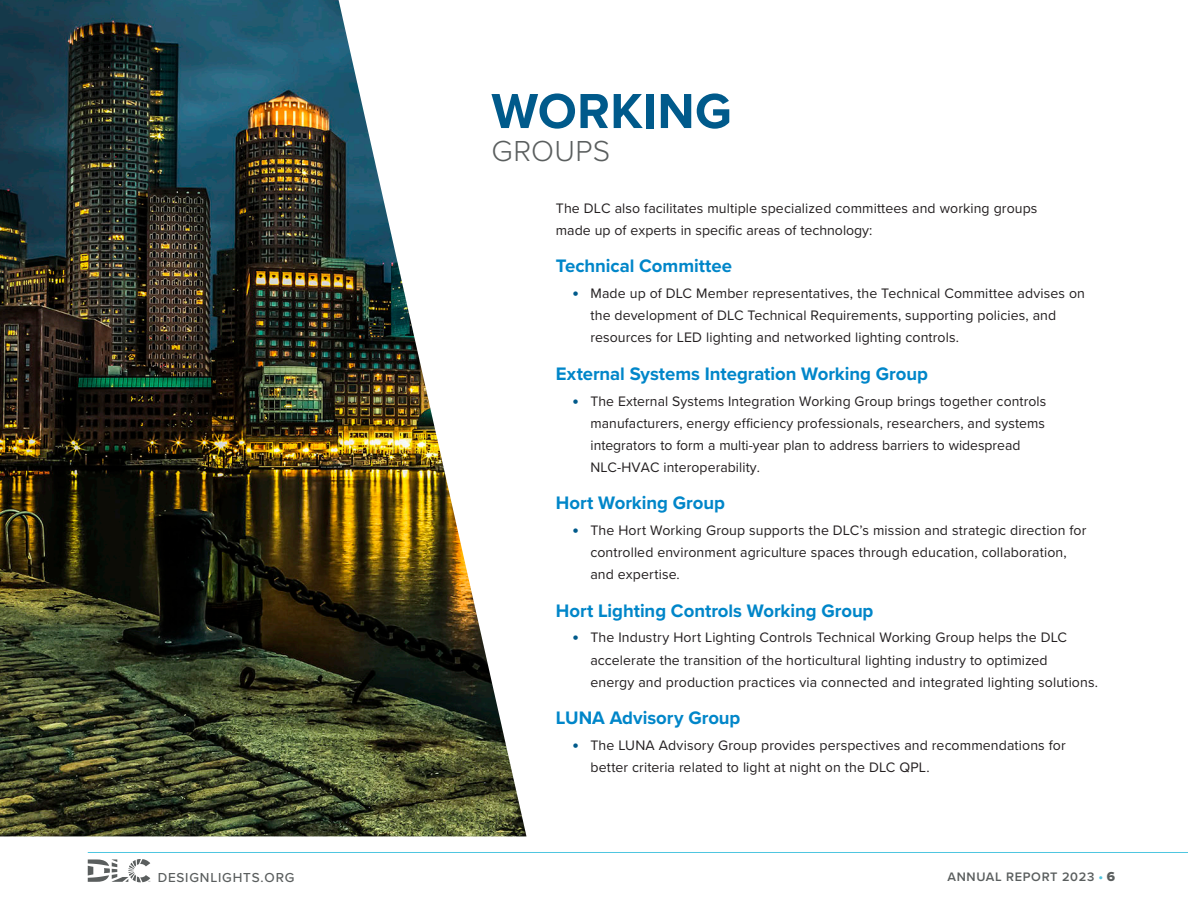
<style>
.page{position:relative;width:1188px;height:918px;background:#fff}
.page>*{position:absolute;margin:0;border:0;box-sizing:border-box;transform-origin:0 0}
.hd1A{font:700 51px "Proxima Nova";letter-spacing:.005em;color:#005a8b}
.hd1A-2{font:300 30px "Proxima Nova";letter-spacing:.015em;color:#5a5e5e}
.subhd1{font:700 18.75px "Proxima Nova";letter-spacing:-.005em;color:#0086c9}
.bullet{font:14.25px/22.2px "Proxima Nova";letter-spacing:.01em;color:#231f20}
.subhd1-2{font:14.25px/22.2px "Proxima Nova";letter-spacing:.01em;color:#231f20}
.t1{font:500 13.5px "Proxima Nova";letter-spacing:.06em;color:#5a5e5e}
.t2{font:600 12.75px "Proxima Nova";letter-spacing:.05em;color:#5a5e5e}
.s1{font-family:"Proxima Nova Extrabld";font-size:18px;color:#005a8b}
.s2{font-size:13.5px;color:#4fc6e0}
.s3{font-family:"Proxima Nova Extrabld";font-weight:400;font-size:13.5px}
</style>
<div class="page">
<hr style="left:88px;top:852px;width:1100px;height:1px;background:#4fc6e0">
<img style="left:0;top:0;width:526px;height:836px">
<svg style="left:88px;top:859px;width:62px;height:23px"></svg>
<p class="hd1A" style="left:491px;top:73px;width:242px">WORKING</p>
<p class="hd1A-2" style="left:491px;top:129px;width:121px">GROUPS</p>
<p class="subhd1-2" style="left:556px;top:196px;width:483px">The DLC also facilitates multiple specialized committees and working groups made up of experts in specific areas of technology:</p>
<p class="subhd1" style="left:556px;top:252px;width:178px">Technical Committee</p>
<p class="bullet" style="left:590px;top:282px;width:496px;text-indent:-18px"><span class="s1">•</span> Made up of DLC Member representatives, the Technical Committee advises on the development of DLC Technical Requirements, supporting policies, and resources for LED lighting and networked lighting controls.</p>
<p class="subhd1" style="left:556px;top:360px;width:374px">External Systems Integration Working Group</p>
<p class="bullet" style="left:590px;top:389px;width:457px;text-indent:-18px"><span class="s1">•</span> The External Systems Integration Working Group brings together controls manufacturers, energy efficiency professionals, researchers, and systems integrators to form a multi-year plan to address barriers to widespread NLC-HVAC interoperability.</p>
<p class="subhd1" style="left:556px;top:489px;width:171px">Hort Working Group</p>
<p class="bullet" style="left:590px;top:519px;width:498px;text-indent:-18px"><span class="s1">•</span> The Hort Working Group supports the DLC’s mission and strategic direction for controlled environment agriculture spaces through education, collaboration, and expertise.</p>
<p class="subhd1" style="left:556px;top:597px;width:319px">Hort Lighting Controls Working Group</p>
<p class="bullet" style="left:590px;top:626px;width:509px;text-indent:-18px"><span class="s1">•</span> The Industry Hort Lighting Controls Technical Working Group helps the DLC accelerate the transition of the horticultural lighting industry to optimized<br>energy and production practices via connected and integrated lighting solutions.</p>
<p class="subhd1" style="left:556px;top:704px;width:186px">LUNA Advisory Group</p>
<p class="bullet" style="left:590px;top:733px;width:477px;text-indent:-18px"><span class="s1">•</span> The LUNA Advisory Group provides perspectives and recommendations for better criteria related to light at night on the DLC QPL.</p>
<p class="t1" style="left:158px;top:867px;width:138px">DESIGNLIGHTS.ORG</p>
<p class="t2" style="left:948px;top:867px;width:169px">ANNUAL REPORT 2023 <span class="s2">•</span> <span class="s3">6</span></p>
</div>
